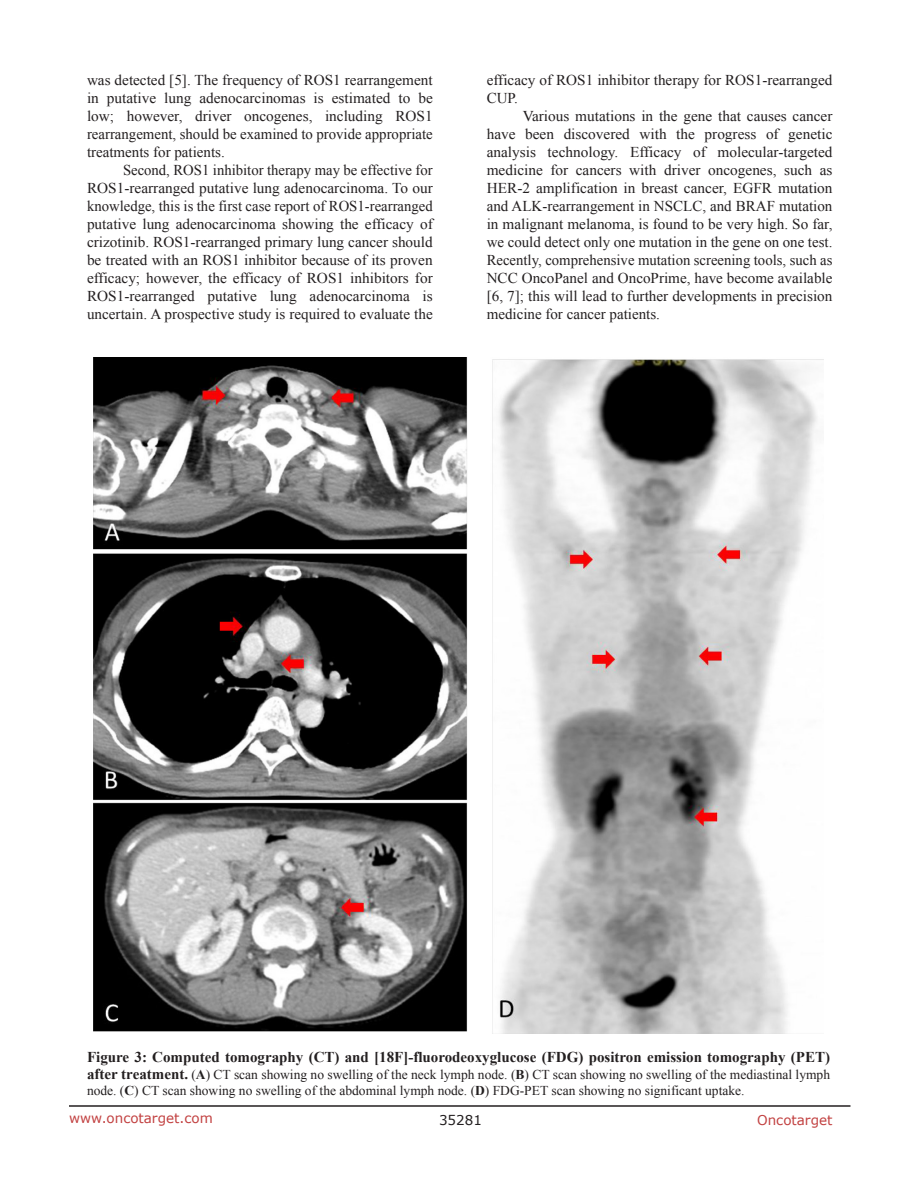
<style>
.page{position:relative;width:918px;height:1188px;background:#fff}
.page>*{position:absolute;margin:0;border:0;box-sizing:border-box;transform-origin:0 0}
.BodyText{font:15px/18px "Times New Roman";color:#231f20;text-align:justify}
.Figuretrx{font:700 15px "Times New Roman";color:#231f20}
.Figuretrx-2{font:13.5px/16.2px "Times New Roman";color:#231f20}
.footer_right{font:13.5px "Verdana";color:#c24141}
.t1{font:13.5px "Verdana";color:#231f20}
.s1{font-weight:700;font-size:15px}
.s2{font-weight:700}
</style>
<div class="page">
<hr style="left:69px;top:1105px;width:781px;height:2px;background:#231f20">
<img style="left:94px;top:357px;width:729px;height:676px">
<p class="BodyText" style="left:87px;top:71px;width:347px">was detected [5]. The frequency of ROS1 rearrangement in putative lung adenocarcinomas is estimated to be low; however, driver oncogenes, including ROS1 rearrangement, should be examined to provide appropriate treatments for patients.</p>
<p class="BodyText" style="left:87px;top:161px;width:347px;text-indent:36px">Second, ROS1 inhibitor therapy may be effective for ROS1-rearranged putative lung adenocarcinoma. To our knowledge, this is the first case report of ROS1-rearranged putative lung adenocarcinoma showing the efficacy of crizotinib. ROS1-rearranged primary lung cancer should be treated with an ROS1 inhibitor because of its proven efficacy; however, the efficacy of ROS1 inhibitors for ROS1-rearranged putative lung adenocarcinoma is uncertain. A prospective study is required to evaluate the</p>
<p class="BodyText" style="left:487px;top:71px;width:347px">efficacy of ROS1 inhibitor therapy for ROS1-rearranged<br>CUP.</p>
<p class="BodyText" style="left:487px;top:107px;width:347px;text-indent:36px">Various mutations in the gene that causes cancer have been discovered with the progress of genetic analysis technology. Efficacy of molecular-targeted medicine for cancers with driver oncogenes, such as HER-2 amplification in breast cancer, EGFR mutation and ALK-rearrangement in NSCLC, and BRAF mutation in malignant melanoma, is found to be very high. So far, we could detect only one mutation in the gene on one test.<br>Recently, comprehensive mutation screening tools, such as NCC OncoPanel and OncoPrime, have become available [6, 7]; this will lead to further developments in precision medicine for cancer patients.</p>
<p class="Figuretrx" style="left:87px;top:1047px;width:745px">Figure 3: Computed tomography (CT) and [18F]-fluorodeoxyglucose (FDG) positron emission tomography (PET)</p>
<p class="Figuretrx-2" style="left:87px;top:1066px;width:745px"><span class="s1">after treatment.</span> (<span class="s2">A</span>) CT scan showing no swelling of the neck lymph node. (<span class="s2">B</span>) CT scan showing no swelling of the mediastinal lymph node. (<span class="s2">C</span>) CT scan showing no swelling of the abdominal lymph node. (<span class="s2">D</span>) FDG-PET scan showing no significant uptake.</p>
<p class="footer_right" style="left:69px;top:1109px;width:145px">www.oncotarget.com</p>
<p class="footer_right" style="left:757px;top:1111px;width:77px">Oncotarget</p>
<p class="t1" style="left:439px;top:1111px;width:44px">35281</p>
</div>
